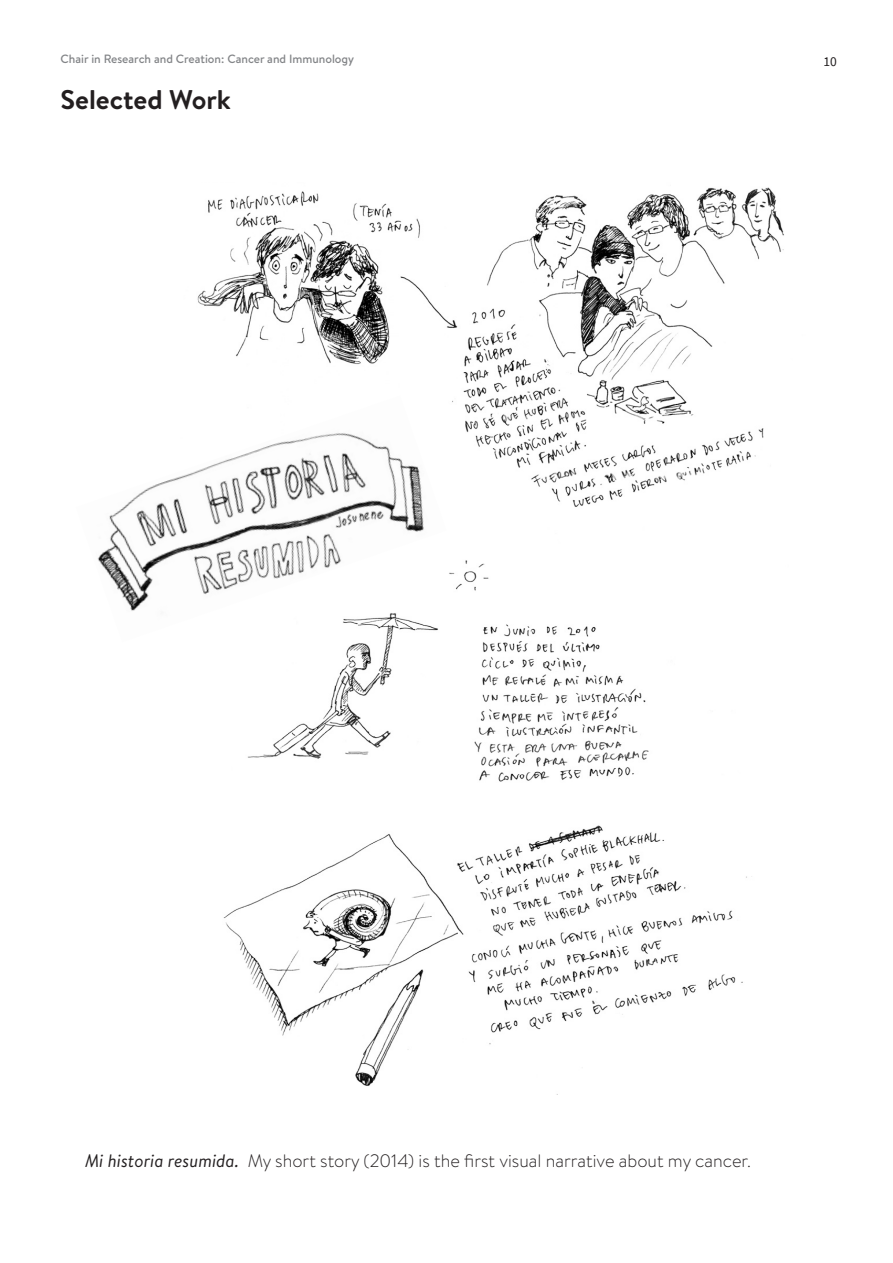
<style>
.page{position:relative;width:893px;height:1263px;background:#fff}
.page>*{position:absolute;margin:0;border:0;box-sizing:border-box;transform-origin:0 0}
.t1{font:700 27px "Brandon Text";color:#231f20}
.t2{font:300 18px "Brandon Text";color:#231f20}
.t3{font:13.5px "Source Sans Pro";color:#231f20}
.t4{font:500 12px "Brandon Text";color:#828487}
.s1{font-weight:400;font-style:italic}
</style>
<div class="page">
<img style="left:197px;top:187px;width:587px;height:320px">
<img style="left:223px;top:560px;width:529px;height:535px">
<img style="left:97px;top:396px;width:349px;height:246px">
<p class="t4" style="left:61px;top:54px;width:295px">Chair in Research and Creation: Cancer and Immunology</p>
<p class="t3" style="left:823px;top:54px;width:15px">10</p>
<h1 class="t1" style="left:61px;top:90px;width:172px">Selected Work</h1>
<p class="t2" style="left:85px;top:1150px;width:668px"><span class="s1">Mi historia resumida.</span> My short story (2014) is the first visual narrative about my cancer.</p>
</div>
